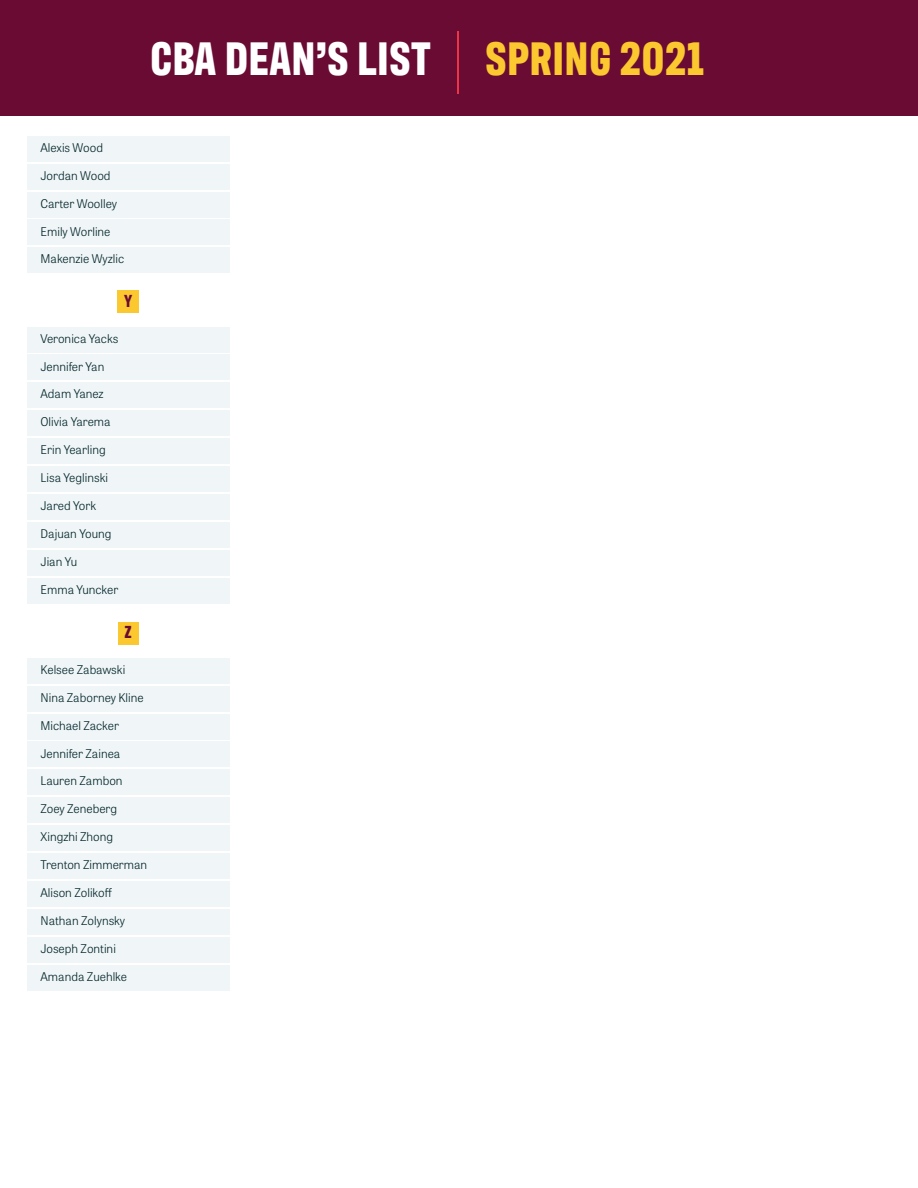
<style>
.page{position:relative;width:918px;height:1188px;background:#fff}
.page>*{position:absolute;margin:0;border:0;box-sizing:border-box;transform-origin:0 0}
.t1{font:700 48px "Antarctican Headline";letter-spacing:.02em;color:#fff}
.t2{font:800 16.5px "Tablet Gothic Condensed";color:#6a0b33}
.t3{font:300 12px "Tablet Gothic";color:#05272d}
.s1{font-weight:100;font-size:72px;color:#ed3545}
.s2{color:#fcc830}
</style>
<div class="page">
<div style="left:0;top:0;width:918px;height:116px;background:#6a0b33"></div>
<div style="left:27px;top:136px;width:203px;height:26px;background:#f0f6f7"></div>
<div style="left:27px;top:164px;width:203px;height:25px;background:#f0f6f7"></div>
<div style="left:27px;top:192px;width:203px;height:25px;background:#f0f6f7"></div>
<div style="left:27px;top:220px;width:203px;height:25px;background:#f0f6f7"></div>
<div style="left:27px;top:248px;width:203px;height:25px;background:#f0f6f7"></div>
<div style="left:27px;top:327px;width:203px;height:25px;background:#f0f6f7"></div>
<div style="left:27px;top:355px;width:203px;height:25px;background:#f0f6f7"></div>
<div style="left:27px;top:383px;width:203px;height:25px;background:#f0f6f7"></div>
<div style="left:27px;top:411px;width:203px;height:25px;background:#f0f6f7"></div>
<div style="left:27px;top:438px;width:203px;height:26px;background:#f0f6f7"></div>
<div style="left:27px;top:466px;width:203px;height:26px;background:#f0f6f7"></div>
<div style="left:27px;top:494px;width:203px;height:26px;background:#f0f6f7"></div>
<div style="left:27px;top:522px;width:203px;height:26px;background:#f0f6f7"></div>
<div style="left:27px;top:550px;width:203px;height:26px;background:#f0f6f7"></div>
<div style="left:27px;top:578px;width:203px;height:25px;background:#f0f6f7"></div>
<div style="left:27px;top:658px;width:203px;height:26px;background:#f0f6f7"></div>
<div style="left:27px;top:686px;width:203px;height:25px;background:#f0f6f7"></div>
<div style="left:27px;top:714px;width:203px;height:25px;background:#f0f6f7"></div>
<div style="left:27px;top:742px;width:203px;height:25px;background:#f0f6f7"></div>
<div style="left:27px;top:770px;width:203px;height:25px;background:#f0f6f7"></div>
<div style="left:27px;top:798px;width:203px;height:25px;background:#f0f6f7"></div>
<div style="left:27px;top:825px;width:203px;height:26px;background:#f0f6f7"></div>
<div style="left:27px;top:853px;width:203px;height:26px;background:#f0f6f7"></div>
<div style="left:27px;top:881px;width:203px;height:26px;background:#f0f6f7"></div>
<div style="left:27px;top:909px;width:203px;height:26px;background:#f0f6f7"></div>
<div style="left:27px;top:937px;width:203px;height:26px;background:#f0f6f7"></div>
<div style="left:27px;top:965px;width:203px;height:25px;background:#f0f6f7"></div>
<div style="left:117px;top:290px;width:22px;height:23px;background:#fcc830"></div>
<div style="left:118px;top:622px;width:20px;height:23px;background:#fcc830"></div>
<p class="t3" style="left:40px;top:139px;width:64px">Alexis Wood</p>
<p class="t3" style="left:40px;top:167px;width:72px">Jordan Wood</p>
<p class="t3" style="left:40px;top:195px;width:78px">Carter Woolley</p>
<p class="t3" style="left:40px;top:223px;width:72px">Emily Worline</p>
<p class="t3" style="left:40px;top:251px;width:85px">Makenzie Wyzlic</p>
<h2 class="t2" style="left:124px;top:288px;width:10px">Y</h2>
<p class="t3" style="left:40px;top:330px;width:79px">Veronica Yacks</p>
<p class="t3" style="left:40px;top:358px;width:65px">Jennifer Yan</p>
<p class="t3" style="left:40px;top:386px;width:65px">Adam Yanez</p>
<p class="t3" style="left:40px;top:414px;width:72px">Olivia Yarema</p>
<p class="t3" style="left:40px;top:442px;width:67px">Erin Yearling</p>
<p class="t3" style="left:40px;top:470px;width:69px">Lisa Yeglinski</p>
<p class="t3" style="left:40px;top:498px;width:57px">Jared York</p>
<p class="t3" style="left:40px;top:526px;width:73px">Dajuan Young</p>
<p class="t3" style="left:40px;top:553px;width:38px">Jian Yu</p>
<p class="t3" style="left:40px;top:581px;width:79px">Emma Yuncker</p>
<h2 class="t2" style="left:125px;top:620px;width:8px">Z</h2>
<h1 class="t1" style="left:151px;top:25px;width:555px">CBA DEAN’S LIST <span class="s1">|</span> <span class="s2">SPRING 2021</span></h1>
<p class="t3" style="left:40px;top:661px;width:86px">Kelsee Zabawski</p>
<p class="t3" style="left:40px;top:689px;width:105px">Nina Zaborney Kline</p>
<p class="t3" style="left:40px;top:717px;width:80px">Michael Zacker</p>
<p class="t3" style="left:40px;top:745px;width:81px">Jennifer Zainea</p>
<p class="t3" style="left:40px;top:773px;width:84px">Lauren Zambon</p>
<p class="t3" style="left:40px;top:801px;width:78px">Zoey Zeneberg</p>
<p class="t3" style="left:40px;top:829px;width:74px">Xingzhi Zhong</p>
<p class="t3" style="left:40px;top:857px;width:108px">Trenton Zimmerman</p>
<p class="t3" style="left:40px;top:885px;width:73px">Alison Zolikoff</p>
<p class="t3" style="left:40px;top:913px;width:86px">Nathan Zolynsky</p>
<p class="t3" style="left:40px;top:940px;width:77px">Joseph Zontini</p>
<p class="t3" style="left:40px;top:968px;width:88px">Amanda Zuehlke</p>
</div>
